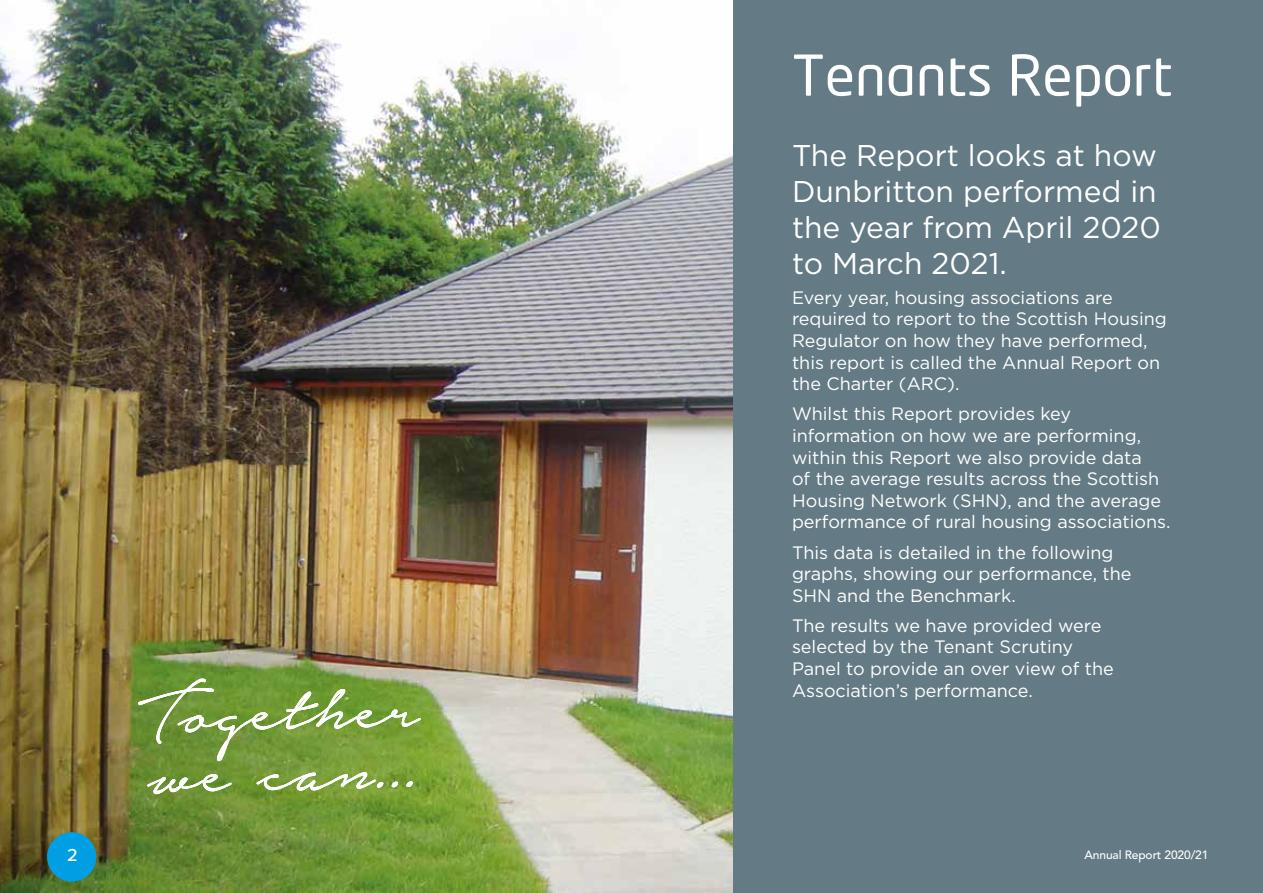
<style>
.page{position:relative;width:1263px;height:893px;background:#fff}
.page>*{position:absolute;margin:0;border:0;box-sizing:border-box;transform-origin:0 0}
.t1{font:55.5px "Neo Tech";color:#fff}
.t2{font:30px/36px "Gotham";color:#fff}
.t3{font:18px/21.6px "Gotham";color:#fff}
.t4{font:500 18px "Avenir";color:#fff}
.t5{font:500 12px "Avenir";letter-spacing:-.01em;color:#fff}
</style>
<div class="page">
<img style="left:0;top:0;width:733px;height:893px">
<div style="left:733px;top:0;width:530px;height:893px;background:#647a84"></div>
<img style="left:0;top:128px;width:82px;height:765px">
<div style="left:47px;top:832px;width:49px;height:49px;background:#009fe3;border-radius:50%"></div>
<svg style="left:138px;top:678px;width:283px;height:83px;background:#7fa24a"></svg>
<svg style="left:147px;top:774px;width:85px;height:20px"></svg>
<svg style="left:257px;top:772px;width:156px;height:19px"></svg>
<h1 class="t1" style="left:792px;top:48px;width:382px">Tenants Report</h1>
<h2 class="t2" style="left:792px;top:137px;width:370px">The Report looks at how<br>Dunbritton performed in the year from April 2020 to March 2021.</h2>
<p class="t3" style="left:792px;top:286px;width:376px">Every year, housing associations are required to report to the Scottish Housing Regulator on how they have performed, this report is called the Annual Report on the Charter (ARC).</p>
<p class="t3" style="left:792px;top:403px;width:380px">Whilst this Report provides key information on how we are performing, within this Report we also provide data<br>of the average results across the Scottish Housing Network (SHN), and the average performance of rural housing associations.</p>
<p class="t3" style="left:792px;top:541px;width:341px">This data is detailed in the following graphs, showing our performance, the<br>SHN and the Benchmark.</p>
<p class="t3" style="left:792px;top:614px;width:323px">The results we have provided were selected by the Tenant Scrutiny<br>Panel to provide an over view of the<br>Association’s performance.</p>
<p class="t4" style="left:67px;top:845px;width:12px">2</p>
<p class="t5" style="left:1084px;top:848px;width:125px">Annual Report 2020/21</p>
</div>
